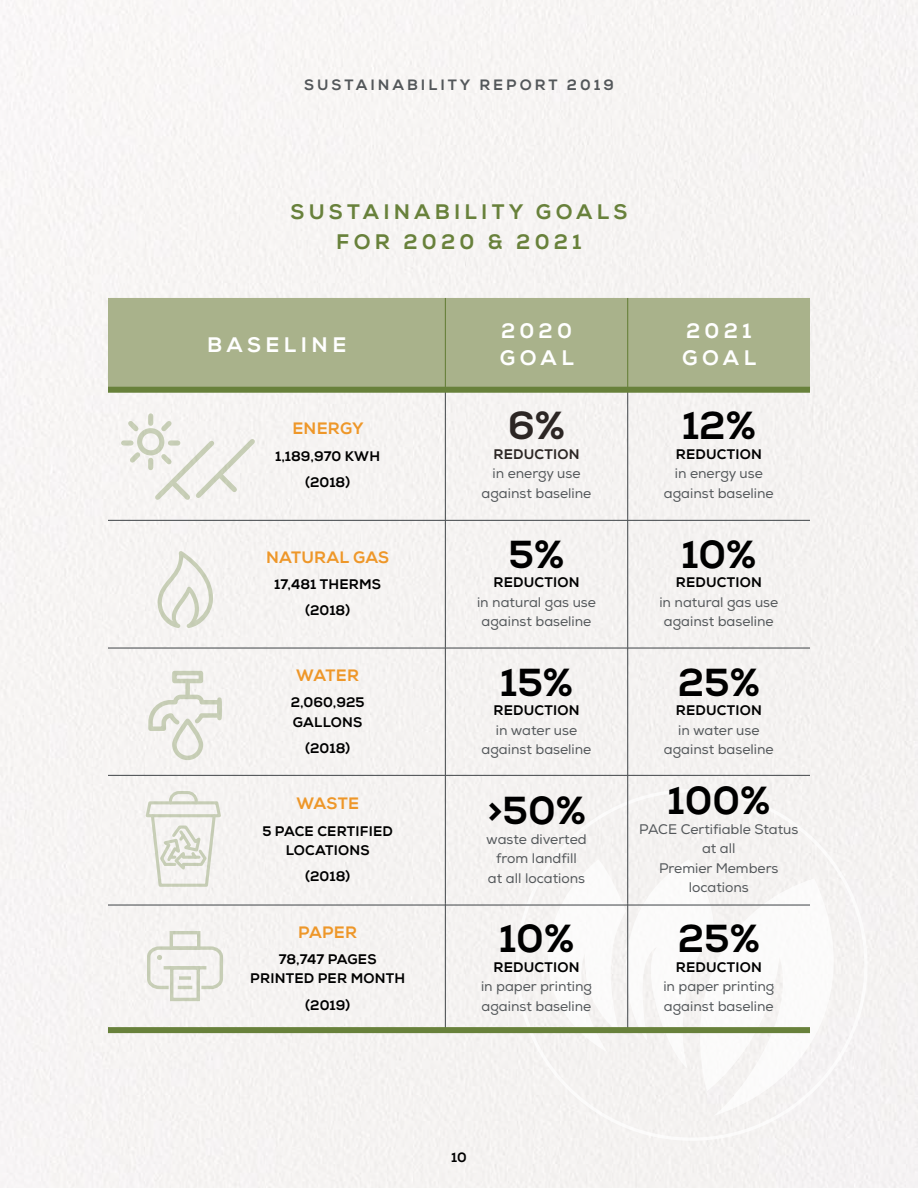
<style>
.page{position:relative;width:918px;height:1188px;background:#fff}
.page>*{position:absolute;margin:0;border:0;box-sizing:border-box;transform-origin:0 0}
.t1{font:800 39px "Nexa";color:#000}
.t2{font:800 39px "Nexa";color:#2c2624}
.t3{font:800 21px/30px "Nexa";letter-spacing:.2em;color:#68813b;text-align:center}
.t4{font:800 21px/27px "Nexa";letter-spacing:.205em;color:#fff}
.t5{font:800 16.5px "Nexa";letter-spacing:.015em;color:#ee9729}
.t6{font:800 15px "Nexa";letter-spacing:.2em;color:#53575a}
.t7{font:13.8px/19.5px "Nexa";color:#53575a;text-align:center}
.t8{font:800 13.8px/19.5px "Nexa";letter-spacing:.015em;color:#000;text-align:center}
.t9{font:800 13.8px "Nexa";letter-spacing:.015em;color:#2c2624}
.t10{font:800 13.5px "Nexa";color:#000}
</style>
<div class="page">
<div style="left:680px;top:878px;width:185px;height:238px;background:#f8f6f6"></div>
<div style="left:522px;top:859px;width:193px;height:209px;background:#f8f6f5"></div>
<div style="left:108px;top:298px;width:702px;height:89px;background:#a9b28b"></div>
<hr style="left:445px;top:298px;width:1px;height:93px;background:#68813b">
<hr style="left:627px;top:298px;width:1px;height:93px;background:#68813b">
<hr style="left:445px;top:391px;width:1px;height:128px;background:#53575a">
<hr style="left:627px;top:391px;width:1px;height:128px;background:#53575a">
<hr style="left:445px;top:519px;width:1px;height:128px;background:#53575a">
<hr style="left:627px;top:519px;width:1px;height:128px;background:#53575a">
<hr style="left:445px;top:647px;width:1px;height:129px;background:#53575a">
<hr style="left:627px;top:647px;width:1px;height:129px;background:#53575a">
<hr style="left:445px;top:776px;width:1px;height:128px;background:#53575a">
<hr style="left:627px;top:776px;width:1px;height:128px;background:#53575a">
<hr style="left:445px;top:904px;width:1px;height:127px;background:#53575a">
<hr style="left:627px;top:904px;width:1px;height:127px;background:#53575a">
<svg style="left:157px;top:551px;width:56px;height:77px"></svg>
<div style="left:185px;top:681px;width:5px;height:16px;background:#c7cdb5"></div>
<svg style="left:148px;top:692px;width:74px;height:41px"></svg>
<div style="left:172px;top:719px;width:31px;height:41px;border:4px solid #68813b;border-radius:13px"></div>
<svg style="left:145px;top:945px;width:80px;height:46px"></svg>
<div style="left:108px;top:387px;width:702px;height:6px;background:#68813b"></div>
<hr style="left:108px;top:520px;width:702px;height:1px;background:#53575a">
<hr style="left:108px;top:647px;width:702px;height:2px;background:#53575a">
<hr style="left:108px;top:775px;width:702px;height:1px;background:#53575a">
<hr style="left:108px;top:904px;width:702px;height:2px;background:#53575a">
<div style="left:108px;top:1027px;width:702px;height:6px;background:#68813b"></div>
<svg style="left:123px;top:416px;width:137px;height:89px"></svg>
<svg style="left:145px;top:790px;width:78px;height:98px"></svg>
<p class="t6" style="left:304px;top:76px;width:311px">SUSTAINABILITY REPORT 2019</p>
<h2 class="t3" style="left:291px;top:197px;width:338px">SUSTAINABILITY GOALS<br>FOR 2020 &amp; 2021</h2>
<h2 class="t4" style="left:207px;top:331px;width:141px">BASELINE</h2>
<p class="t5" style="left:292px;top:419px;width:73px">ENERGY</p>
<p class="t8" style="left:275px;top:443px;width:106px;line-height:26.2px">1,189,970 KWH (2018)</p>
<p class="t5" style="left:266px;top:547px;width:125px">NATURAL GAS</p>
<p class="t8" style="left:274px;top:571px;width:108px;line-height:26.2px">17,481 THERMS (2018)</p>
<p class="t5" style="left:296px;top:665px;width:64px">WATER</p>
<p class="t8" style="left:291px;top:693px;width:75px;text-align:left">2,060,925<br>GALLONS</p>
<p class="t8" style="left:305px;top:739px;width:47px">(2018)</p>
<p class="t5" style="left:296px;top:794px;width:64px">WASTE</p>
<p class="t8" style="left:262px;top:821px;width:132px">5 PACE CERTIFIED<br>LOCATIONS</p>
<p class="t8" style="left:305px;top:867px;width:47px">(2018)</p>
<p class="t5" style="left:298px;top:922px;width:60px">PAPER</p>
<p class="t8" style="left:250px;top:950px;width:156px">78,747 PAGES<br>PRINTED PER MONTH</p>
<p class="t8" style="left:305px;top:995px;width:47px">(2019)</p>
<h2 class="t4" style="left:500px;top:318px;width:76px">2020<br>GOAL</h2>
<h2 class="t4" style="left:682px;top:318px;width:76px">2021<br>GOAL</h2>
<h1 class="t2" style="left:508px;top:402px;width:59px">6%</h1>
<p class="t9" style="left:494px;top:446px;width:88px">REDUCTION</p>
<p class="t7" style="left:482px;top:464px;width:111px">in energy use against baseline</p>
<h1 class="t1" style="left:509px;top:530px;width:57px">5%</h1>
<p class="t8" style="left:494px;top:573px;width:88px">REDUCTION</p>
<p class="t7" style="left:477px;top:592px;width:120px">in natural gas use against baseline</p>
<h1 class="t1" style="left:500px;top:658px;width:75px">15%</h1>
<p class="t8" style="left:494px;top:701px;width:88px">REDUCTION</p>
<p class="t7" style="left:482px;top:721px;width:111px">in water use against baseline</p>
<h1 class="t1" style="left:487px;top:787px;width:101px">&gt;50%</h1>
<p class="t7" style="left:486px;top:829px;width:102px">waste diverted from landfill<br>at all locations</p>
<h1 class="t1" style="left:499px;top:915px;width:77px">10%</h1>
<p class="t8" style="left:494px;top:957px;width:88px">REDUCTION</p>
<p class="t7" style="left:481px;top:977px;width:113px;text-align:left">in paper printing against baseline</p>
<h1 class="t1" style="left:682px;top:402px;width:76px">12%</h1>
<p class="t8" style="left:676px;top:444px;width:88px">REDUCTION</p>
<p class="t7" style="left:664px;top:464px;width:111px">in energy use against baseline</p>
<h1 class="t1" style="left:681px;top:530px;width:77px">10%</h1>
<p class="t8" style="left:676px;top:573px;width:88px">REDUCTION</p>
<p class="t7" style="left:659px;top:592px;width:120px">in natural gas use against baseline</p>
<h1 class="t1" style="left:678px;top:658px;width:84px">25%</h1>
<p class="t8" style="left:676px;top:701px;width:88px">REDUCTION</p>
<p class="t7" style="left:664px;top:721px;width:111px">in water use against baseline</p>
<h1 class="t1" style="left:667px;top:777px;width:105px">100%</h1>
<p class="t7" style="left:639px;top:820px;width:161px">PACE Certifiable Status at all<br>Premier Members locations</p>
<h1 class="t1" style="left:678px;top:915px;width:84px">25%</h1>
<p class="t8" style="left:676px;top:957px;width:88px">REDUCTION</p>
<p class="t7" style="left:663px;top:977px;width:113px;text-align:left">in paper printing against baseline</p>
<p class="t10" style="left:451px;top:1149px;width:17px">10</p>
</div>
